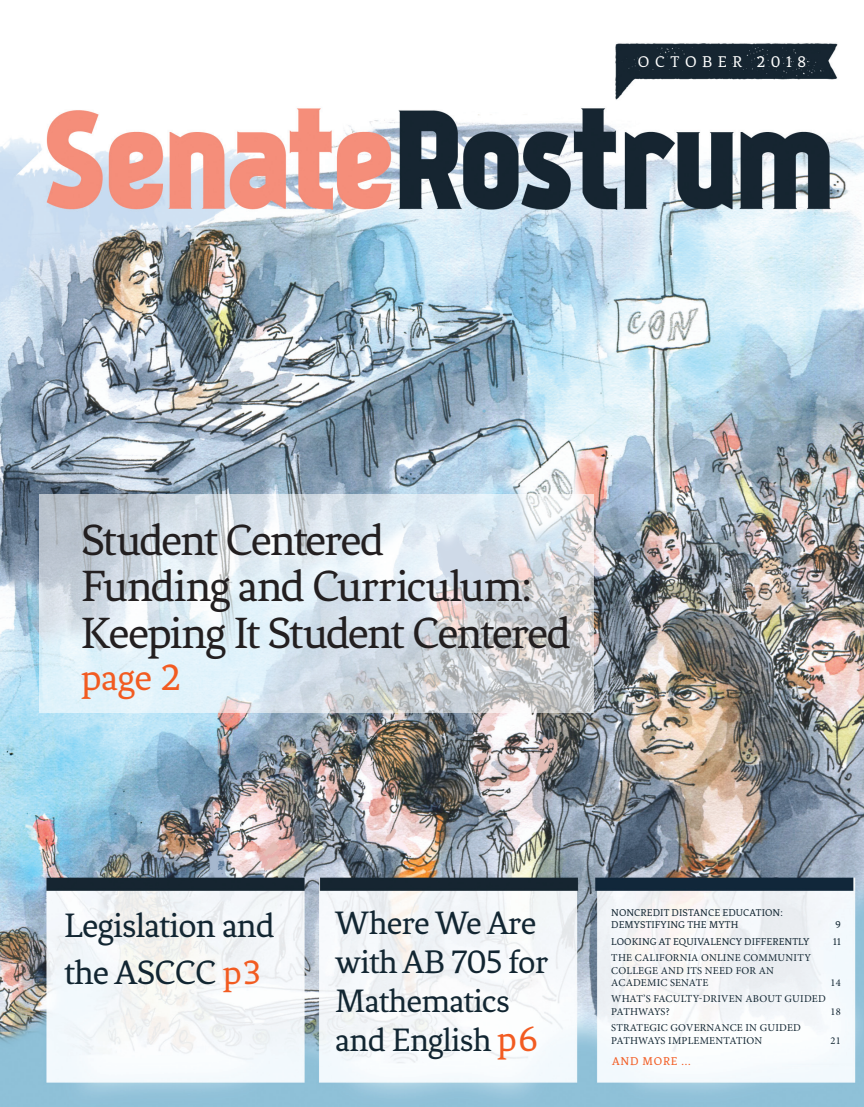
<style>
.page{position:relative;width:864px;height:1107px;background:#fff}
.page>*{position:absolute;margin:0;border:0;box-sizing:border-box;transform-origin:0 0}
.t1{font:46.5px/46.5px "Fenix";letter-spacing:-.04em;color:#231f20}
.t2{font:39px "Fenix";color:#f25b21}
.t3{font:36px/46.5px "Fenix";letter-spacing:-.02em;color:#122632}
.t4{font:34.5px/39px "Fenix";letter-spacing:-.02em;color:#122632}
.t5{font:16.5px "Fenix";letter-spacing:.34em;color:#fff}
.t6{font:12px "Fenix";letter-spacing:.06em;color:#f25b21}
.t7{font:10.5px/12.8px "Minion Pro";letter-spacing:.02em;color:#122632}
.t8{font:10.5px "Fenix";letter-spacing:.01em;color:#122632}
.s1{color:#f25b21}
.s2{font-size:37.5px;color:#f25b21}
</style>
<div class="page">
<img style="left:1px;top:43px;width:863px;height:1064px">
<svg style="left:39px;top:494px;width:554px;height:219px;background:#d6dfe6"></svg>
<h3 class="t5" style="left:638px;top:52px;width:170px">oc tobe r 2018</h3>
<h1 class="t1" style="left:81px;top:516px;width:491px">Student Centered<br>Funding and Curriculum:<br>Keeping It Student Centered</h1>
<h2 class="t2" style="left:81px;top:655px;width:101px">page 2</h2>
<h3 class="t3" style="left:64px;top:902px;width:212px">Legislation and the ASCCC <span class="s1">p3</span></h3>
<h3 class="t4" style="left:335px;top:903px;width:215px">Where We Are with AB 705 for<br>Mathematics and English <span class="s2">p6</span></h3>
<p class="t8" style="left:611px;top:906px;width:90px">Noncredit Distance</p>
<p class="t8" style="left:723px;top:906px;width:62px">Education:</p>
<p class="t8" style="left:611px;top:919px;width:9px">Dem</p>
<p class="t8" style="left:634px;top:919px;width:106px">ystifying the Myth</p>
<p class="t8" style="left:835px;top:919px;width:7px">9</p>
<p class="t8" style="left:611px;top:935px;width:100px">Looking at Equivalenc</p>
<p class="t8" style="left:736px;top:935px;width:75px">y Differently</p>
<p class="t8" style="left:833px;top:935px;width:9px">11</p>
<p class="t7" style="left:611px;top:951px;width:201px">THE CALIFORNIA ONLINE COMMUNITY<br>COLLEGE AND ITS NEED FOR AN<br>ACADEMIC SENATE</p>
<p class="t7" style="left:830px;top:977px;width:12px">14</p>
<p class="t7" style="left:611px;top:993px;width:216px">WHAT’S FACULTY-DRIVEN ABOUT GUIDED<br>PATHWAYS?</p>
<p class="t7" style="left:830px;top:1006px;width:12px">18</p>
<p class="t7" style="left:611px;top:1022px;width:191px">STRATEGIC GOVERNANCE IN GUIDED<br>PATHWAYS IMPLEMENTATION</p>
<p class="t7" style="left:830px;top:1034px;width:12px">21</p>
<p class="t6" style="left:612px;top:1054px;width:80px">And More ...</p>
</div>
